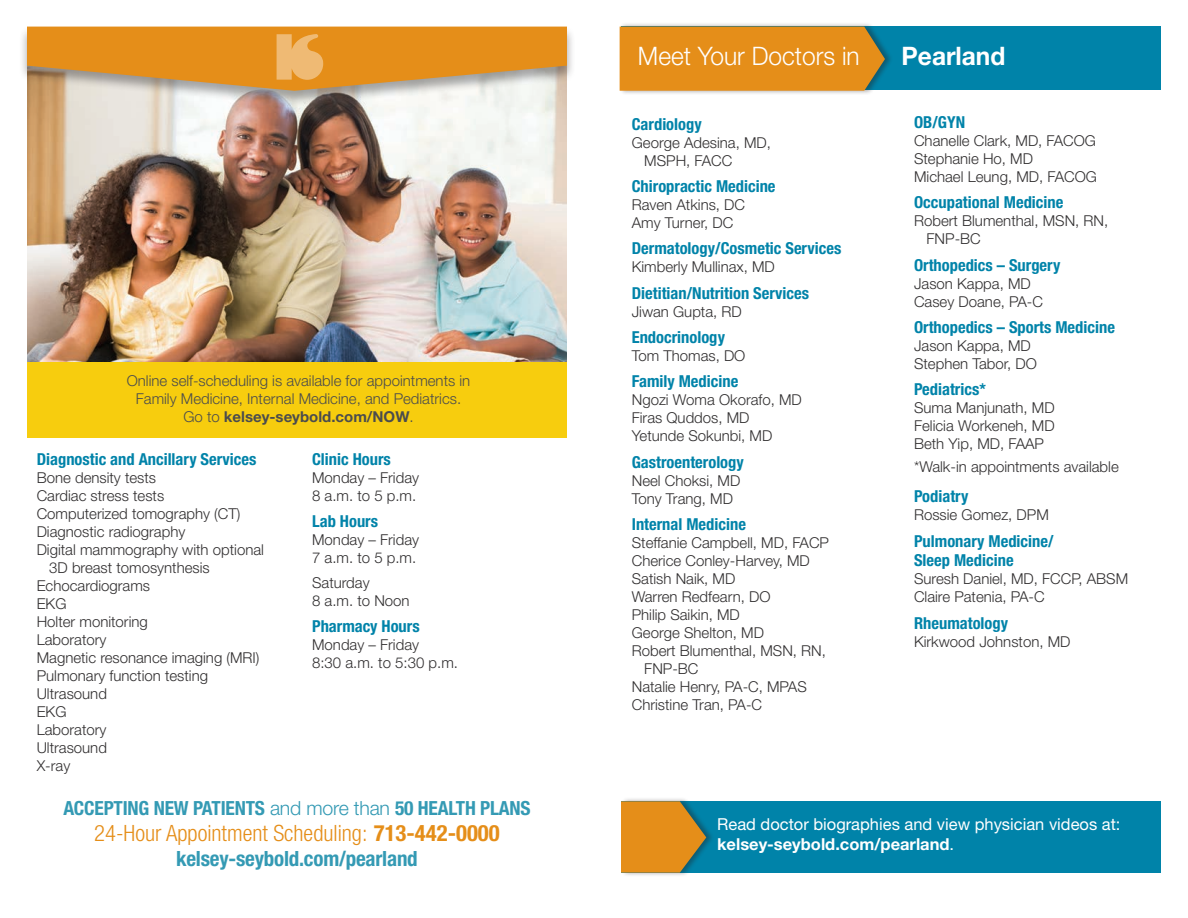
<style>
.page{position:relative;width:1188px;height:918px;background:#fff}
.page>*{position:absolute;margin:0;border:0;box-sizing:border-box;transform-origin:0 0}
.t1{font:300 25.5px "Helvetica Neue LT Std";color:#fff;scale:.96 1}
.t2{font:700 25.5px "Helvetica Neue LT Std";color:#fff;scale:.96 1}
.t3{font:300 condensed 22.5px "Helvetica Neue LT Std";color:#e58e19}
.t4{font:700 condensed 21px "Helvetica Neue LT Std";letter-spacing:-.01em;color:#349ab4}
.t5{font:700 condensed 19.5px "Helvetica Neue LT Std";letter-spacing:-.01em;color:#349ab4}
.Specialty{font:700 condensed 16.5px/19.8px "Helvetica Neue LT Std";color:#0083a9}
.t6{font:16.5px "Helvetica Neue LT Std";color:#fff}
.t7{font:700 16.5px "Helvetica Neue LT Std";color:#fff}
.Doctor_Name{font:300 15px/18px "Helvetica Neue LT Std";color:#312f30}
.Doctor_Name-2{font:300 15px/18px "Helvetica Neue LT Std";color:#4b4c4d;text-align:center}
.Doctor_Name-3{font:700 15px "Helvetica Neue LT Std";color:#4b4c4d}
.s1{font-weight:300}
.s2{font-weight:300;font-stretch:normal}
.s3{font-weight:700}
.s4{font-weight:400}
</style>
<div class="page">
<img style="left:27px;top:107px;width:540px;height:255px">
<div style="left:621px;top:27px;width:540px;height:63px;background:#0083a9"></div>
<div style="left:620px;top:22px;width:273px;height:73px;background:#231f20;opacity:.4"></div>
<div style="left:620px;top:27px;width:265px;height:64px;background:#e58e19"></div>
<div style="left:18px;top:26px;width:558px;height:81px;background:#231f20;opacity:.4"></div>
<svg style="left:27px;top:27px;width:540px;height:64px;background:#dd983b"></svg>
<div style="left:27px;top:362px;width:540px;height:75px;background:#f7cd0e"></div>
<div style="left:621px;top:801px;width:540px;height:72px;background:#0083a9"></div>
<div style="left:621px;top:797px;width:94px;height:81px;background:#231f20;opacity:.4"></div>
<svg style="left:621px;top:801px;width:85px;height:72px;background:#c08a2d"></svg>
<p class="Doctor_Name-2" style="left:127px;top:371px;width:345px">Online self-scheduling is available for appointments in<br>Family Medicine, Internal Medicine, and Pediatrics.</p>
<p class="Doctor_Name-3" style="left:183px;top:408px;width:232px"><span class="s1">Go to</span> kelsey-seybold.com/NOW<span class="s1">.</span></p>
<p class="Specialty" style="left:312px;top:449px;width:80px">Clinic Hours</p>
<p class="Doctor_Name" style="left:312px;top:468px;width:108px">Monday – Friday</p>
<p class="Doctor_Name" style="left:312px;top:486px;width:106px">8 a.m. to 5 p.m.</p>
<p class="Specialty" style="left:312px;top:511px;width:67px">Lab Hours</p>
<p class="Doctor_Name" style="left:312px;top:531px;width:108px">Monday – Friday</p>
<p class="Doctor_Name" style="left:312px;top:549px;width:106px">7 a.m. to 5 p.m.</p>
<p class="Doctor_Name" style="left:312px;top:573px;width:59px">Saturday</p>
<p class="Doctor_Name" style="left:312px;top:591px;width:99px">8 a.m. to Noon</p>
<p class="Specialty" style="left:312px;top:616px;width:109px">Pharmacy Hours</p>
<p class="Doctor_Name" style="left:312px;top:636px;width:108px">Monday – Friday</p>
<p class="Doctor_Name" style="left:312px;top:654px;width:147px">8:30 a.m. to 5:30 p.m.</p>
<p class="Specialty" style="left:37px;top:449px;width:221px">Diagnostic and Ancillary Services</p>
<p class="Doctor_Name" style="left:37px;top:468px;width:121px">Bone density tests</p>
<p class="Doctor_Name" style="left:37px;top:486px;width:129px">Cardiac stress tests</p>
<p class="Doctor_Name" style="left:37px;top:504px;width:205px">Computerized tomography (CT)</p>
<p class="Doctor_Name" style="left:37px;top:522px;width:150px">Diagnostic radiography</p>
<p class="Doctor_Name" style="left:49px;top:540px;width:216px;text-indent:-13px">Digital mammography with optional<br>3D breast tomosynthesis</p>
<p class="Doctor_Name" style="left:37px;top:576px;width:115px">Echocardiograms</p>
<p class="Doctor_Name" style="left:37px;top:594px;width:31px">EKG</p>
<p class="Doctor_Name" style="left:37px;top:612px;width:113px">Holter monitoring</p>
<p class="Doctor_Name" style="left:37px;top:630px;width:71px">Laboratory</p>
<p class="Doctor_Name" style="left:37px;top:648px;width:224px">Magnetic resonance imaging (MRI)</p>
<p class="Doctor_Name" style="left:37px;top:666px;width:173px">Pulmonary function testing</p>
<p class="Doctor_Name" style="left:37px;top:684px;width:72px">Ultrasound</p>
<p class="Doctor_Name" style="left:37px;top:702px;width:31px">EKG</p>
<p class="Doctor_Name" style="left:37px;top:720px;width:71px">Laboratory</p>
<p class="Doctor_Name" style="left:37px;top:738px;width:72px">Ultrasound</p>
<p class="Doctor_Name" style="left:37px;top:756px;width:35px">X-ray</p>
<p class="t5" style="left:63px;top:797px;width:469px">ACCEPTING NEW PATIENTS <span class="s2">and more than</span> 50 HEALTH PLANS</p>
<p class="t3" style="left:94px;top:820px;width:407px">24-Hour Appointment Scheduling: <span class="s3">713-442-0000</span></p>
<p class="t4" style="left:176px;top:846px;width:243px">kelsey-seybold.com/pearland</p>
<p class="t1" style="left:638px;top:40px;width:232px">Meet Your Doctors in</p>
<p class="Specialty" style="left:632px;top:114px;width:72px">Cardiology</p>
<p class="Doctor_Name" style="left:644px;top:133px;width:128px;text-indent:-13px">George Adesina, MD,<br>MSPH, FACC</p>
<p class="Specialty" style="left:632px;top:176px;width:145px">Chiropractic Medicine</p>
<p class="Doctor_Name" style="left:632px;top:195px;width:115px">Raven Atkins, DC</p>
<p class="Doctor_Name" style="left:632px;top:213px;width:103px">Amy Turner, DC</p>
<p class="Specialty" style="left:632px;top:238px;width:211px">Dermatology/Cosmetic Services</p>
<p class="Doctor_Name" style="left:632px;top:258px;width:145px">Kimberly Mullinax, MD</p>
<p class="Specialty" style="left:632px;top:283px;width:179px">Dietitian/Nutrition Services</p>
<p class="Doctor_Name" style="left:632px;top:302px;width:112px">Jiwan Gupta, RD</p>
<p class="Specialty" style="left:632px;top:327px;width:95px">Endocrinology</p>
<p class="Doctor_Name" style="left:632px;top:346px;width:115px">Tom Thomas, DO</p>
<p class="Specialty" style="left:632px;top:371px;width:108px">Family Medicine</p>
<p class="Doctor_Name" style="left:632px;top:391px;width:172px">Ngozi Woma Okorafo, MD</p>
<p class="Doctor_Name" style="left:632px;top:409px;width:119px">Firas Quddos, MD</p>
<p class="Doctor_Name" style="left:632px;top:427px;width:142px">Yetunde Sokunbi, MD</p>
<p class="Specialty" style="left:632px;top:452px;width:114px">Gastroenterology</p>
<p class="Doctor_Name" style="left:632px;top:471px;width:110px">Neel Choksi, MD</p>
<p class="Doctor_Name" style="left:632px;top:489px;width:103px">Tony Trang, MD</p>
<p class="Specialty" style="left:632px;top:514px;width:116px">Internal Medicine</p>
<p class="Doctor_Name" style="left:632px;top:533px;width:199px">Steffanie Campbell, MD, FACP</p>
<p class="Doctor_Name" style="left:632px;top:551px;width:180px">Cherice Conley-Harvey, MD</p>
<p class="Doctor_Name" style="left:632px;top:569px;width:105px">Satish Naik, MD</p>
<p class="Doctor_Name" style="left:632px;top:587px;width:140px">Warren Redfearn, DO</p>
<p class="Doctor_Name" style="left:632px;top:605px;width:110px">Philip Saikin, MD</p>
<p class="Doctor_Name" style="left:632px;top:623px;width:134px">George Shelton, MD</p>
<p class="Doctor_Name" style="left:632px;top:641px;width:196px">Robert Blumenthal, MSN, RN,</p>
<p class="Doctor_Name" style="left:644px;top:659px;width:56px">FNP-BC</p>
<p class="Doctor_Name" style="left:632px;top:677px;width:177px">Natalie Henry, PA-C, MPAS</p>
<p class="Doctor_Name" style="left:632px;top:695px;width:132px">Christine Tran, PA-C</p>
<p class="t2" style="left:902px;top:40px;width:110px">Pearland</p>
<p class="Specialty" style="left:914px;top:112px;width:53px">OB/GYN</p>
<p class="Doctor_Name" style="left:914px;top:132px;width:184px">Chanelle Clark, MD, FACOG<br>Stephanie Ho, MD</p>
<p class="Doctor_Name" style="left:914px;top:168px;width:184px">Michael Leung, MD, FACOG</p>
<p class="Specialty" style="left:914px;top:192px;width:151px">Occupational Medicine</p>
<p class="Doctor_Name" style="left:927px;top:212px;width:183px;text-indent:-13px">Robert Blumenthal, MSN, RN,<br>FNP-BC</p>
<p class="Specialty" style="left:914px;top:255px;width:148px">Orthopedics – Surgery</p>
<p class="Doctor_Name" style="left:914px;top:274px;width:130px">Jason Kappa, MD<br>Casey Doane, PA-C</p>
<p class="Specialty" style="left:914px;top:317px;width:202px">Orthopedics – Sports Medicine</p>
<p class="Doctor_Name" style="left:914px;top:336px;width:118px">Jason Kappa, MD</p>
<p class="Doctor_Name" style="left:914px;top:354px;width:124px">Stephen Tabor, DO</p>
<p class="Specialty" style="left:914px;top:379px;width:73px">Pediatrics*</p>
<p class="Doctor_Name" style="left:914px;top:399px;width:142px">Suma Manjunath, MD</p>
<p class="Doctor_Name" style="left:914px;top:417px;width:142px">Felicia Workeneh, MD</p>
<p class="Doctor_Name" style="left:914px;top:435px;width:131px">Beth Yip, MD, FAAP</p>
<p class="Doctor_Name" style="left:914px;top:457px;width:206px">*Walk-in appointments available</p>
<p class="Specialty" style="left:914px;top:486px;width:56px">Podiatry</p>
<p class="Doctor_Name" style="left:914px;top:506px;width:136px">Rossie Gomez, DPM</p>
<p class="Specialty" style="left:914px;top:531px;width:141px">Pulmonary Medicine/<br>Sleep Medicine</p>
<p class="Doctor_Name" style="left:914px;top:570px;width:216px">Suresh Daniel, MD, FCCP, ABSM</p>
<p class="Doctor_Name" style="left:914px;top:588px;width:132px">Claire Patenia, PA-C</p>
<p class="Specialty" style="left:914px;top:613px;width:96px">Rheumatology</p>
<p class="Doctor_Name" style="left:914px;top:632px;width:158px">Kirkwood Johnston, MD</p>
<p class="t6" style="left:717px;top:814px;width:405px">Read doctor biographies and view physician videos at:</p>
<p class="t7" style="left:717px;top:834px;width:239px">kelsey-seybold.com/pearland<span class="s4">.</span></p>
</div>
